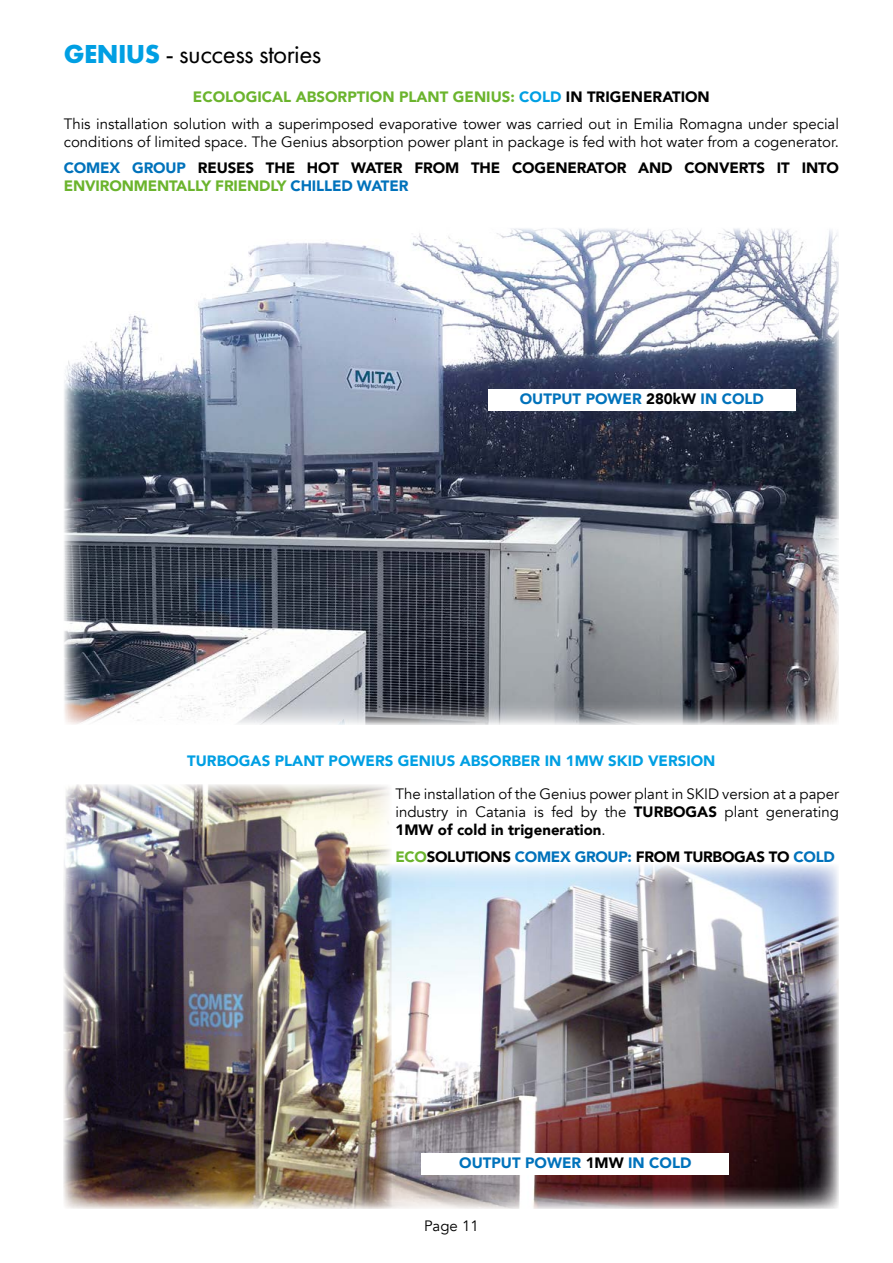
<style>
.page{position:relative;width:893px;height:1263px;background:#fff}
.page>*{position:absolute;margin:0;border:0;box-sizing:border-box;transform-origin:0 0}
.t1{font:27px "Futura PT";letter-spacing:-.02em;color:#000}
.t2{font:15px/26.5px "Avenir";color:#000;text-align:center}
.t3{font:900 15px "Avenir";color:#009fe3}
.t4{font:900 15px "Avenir";color:#0072bb}
.t5{font:900 15px "Avenir";letter-spacing:-.02em;color:#000}
.t6{font:900 15px "Avenir";letter-spacing:-.01em;color:#6bb42d}
.s1{font-weight:700;color:#009fe3}
.s2{font-weight:900;color:#6bb42d}
.s3{font-weight:900;color:#009fe3}
.s4{font-weight:900}
.s5{font-weight:900;color:#0072bb}
.s6{color:#0072bb}
.s7{color:#000}
.s8{color:#6bb42d}
</style>
<div class="page">
<img style="left:391px;top:864px;width:448px;height:345px">
<img style="left:64px;top:784px;width:327px;height:425px">
<img style="left:64px;top:228px;width:775px;height:496px">
<div style="left:421px;top:1153px;width:308px;height:22px;background:#fff"></div>
<div style="left:488px;top:389px;width:308px;height:22px;background:#fff"></div>
<h1 class="t1" style="left:64px;top:38px;width:259px"><span class="s1">GENIUS</span> - success stories</h1>
<p class="t2" style="left:64px;top:84px;width:777px"><span class="s2">ECOLOGICAL ABSORPTION PLANT GENIUS:</span> <span class="s3">COLD</span> <span class="s4">IN TRIGENERATION<br></span>This installation solution with a superimposed evaporative tower was carried out in Emilia Romagna under special</p>
<p class="t2" style="left:64px;top:129px;width:777px;text-align:left">conditions of limited space. The Genius absorption power plant in package is fed with hot water from a cogenerator.<br><span class="s5">COMEX GROUP</span> <span class="s4">REUSES THE HOT WATER FROM THE COGENERATOR AND CONVERTS IT INTO</span></p>
<p class="t6" style="left:64px;top:173px;width:346px">ENVIRONMENTALLY FRIENDLY <span class="s6">CHILLED WATER</span></p>
<p class="t4" style="left:520px;top:386px;width:246px">OUTPUT POWER <span class="s7">280kW</span> IN COLD</p>
<p class="t3" style="left:187px;top:748px;width:530px">TURBOGAS PLANT POWERS GENIUS ABSORBER IN 1MW SKID VERSION</p>
<p class="t2" style="left:395px;top:785px;width:445px;line-height:18px;text-align:justify">The installation of the Genius power plant in SKID version at a paper industry in Catania is fed by the <span class="s4">TURBOGAS</span> plant generating <span class="s4">1MW of cold in trigeneration</span>.</p>
<p class="t5" style="left:395px;top:843px;width:441px"><span class="s8">ECO</span>SOLUTIONS <span class="s6">COMEX GROUP:</span> FROM TURBOGAS TO <span class="s6">COLD</span></p>
<p class="t4" style="left:459px;top:1150px;width:234px">OUTPUT POWER <span class="s7">1MW</span> IN COLD</p>
<p class="t2" style="left:424px;top:1212px;width:56px">Page 11</p>
</div>
